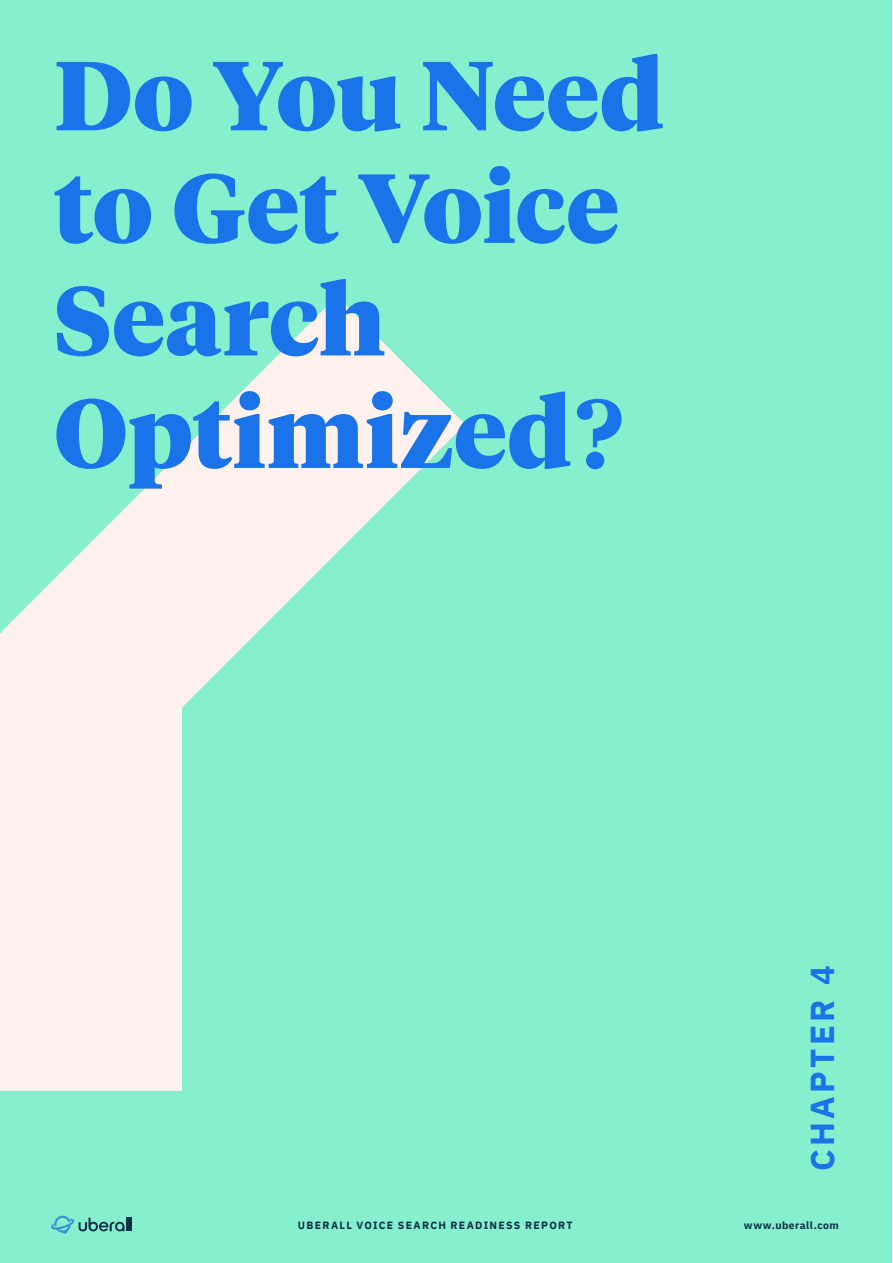
<style>
.page{position:relative;width:893px;height:1263px;background:#fff}
.page>*{position:absolute;margin:0;border:0;box-sizing:border-box;transform-origin:0 0}
.t1{font:900 97.5px/112.5px "Tiempos Headline Test";color:#1a73e8}
.t2{font:700 33px "IBM Plex Sans";letter-spacing:.1em;color:#1a73e8}
.t3{font:700 10.5px "IBM Plex Sans";letter-spacing:.12em;color:#0f2f49}
.t4{font:700 10.5px "IBM Plex Sans";letter-spacing:.045em;color:#0f2f49}
.s1{font-family:"Georgia";font-weight:700}
</style>
<div class="page">
<div style="left:1px;top:1px;width:891px;height:1262px;background:#86efcd"></div>
<div style="left:0;top:633px;width:181px;height:458px;background:#fff1ee"></div>
<svg style="left:1px;top:296px;width:464px;height:464px"></svg>
<svg style="left:51px;top:1216px;width:81px;height:18px"></svg>
<p class="t1" style="left:54px;top:35px;width:612px">Do You Need to Get Voice<br>Search<br>Optimized<span class="s1">?</span></p>
<p class="t2" style="left:796px;top:1170px;width:206px;rotate:-90deg">CHAPTER 4</p>
<p class="t3" style="left:298px;top:1217px;width:276px">UBERALL VOICE SEARCH READINESS REPORT</p>
<p class="t4" style="left:744px;top:1217px;width:97px">www.uberall.com</p>
</div>
